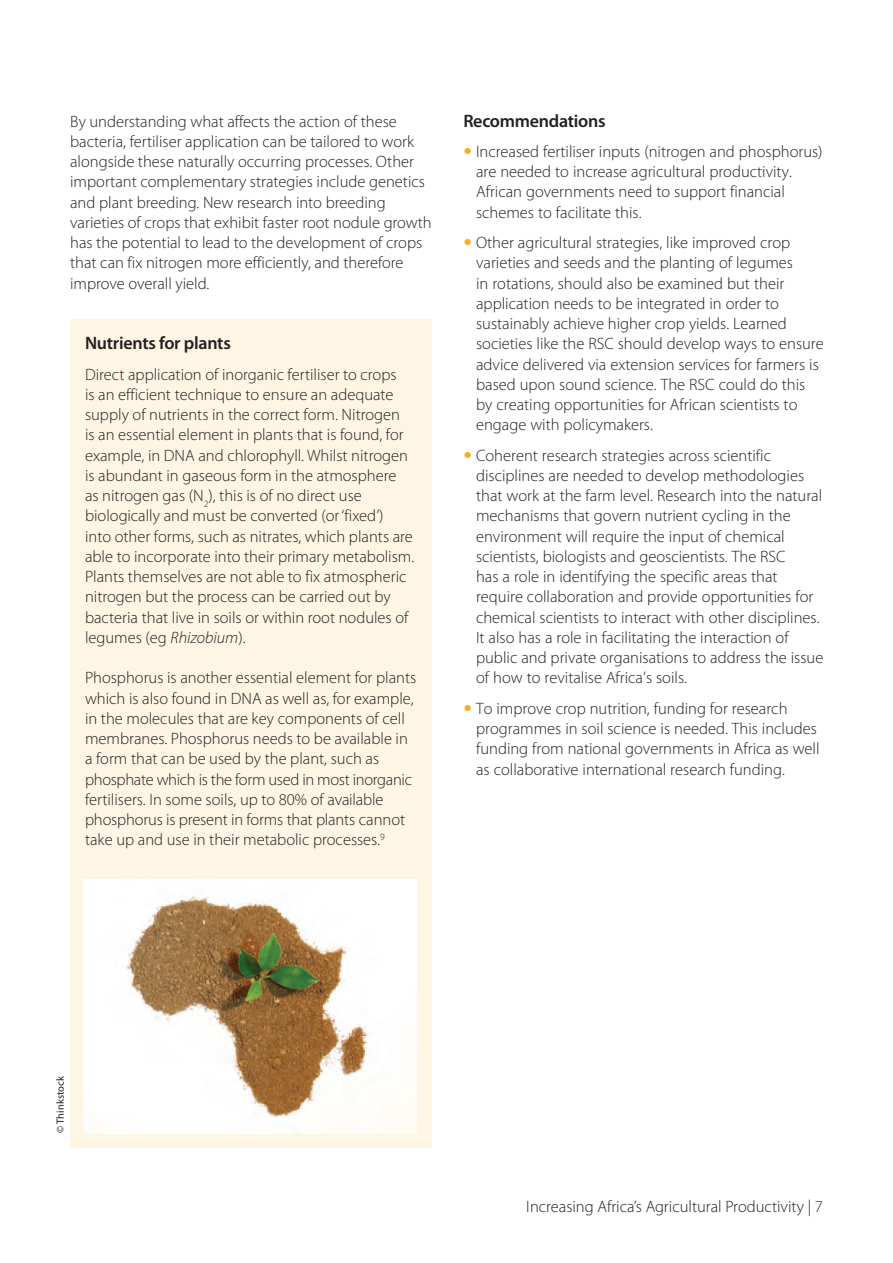
<style>
.page{position:relative;width:893px;height:1263px;background:#fff}
.page>*{position:absolute;margin:0;border:0;box-sizing:border-box;transform-origin:0 0}
.t1{font:600 18px "Myriad Pro";letter-spacing:-.015em;color:#231f20}
.t2{font:300 16.5px/20.2px "Myriad Pro";color:#231f20}
.t3{font:10.5px "Myriad Pro";color:#231f20}
.s1{font-size:34.5px;color:#faad19}
.s2{font-style:italic}
</style>
<div class="page">
<div style="left:70px;top:320px;width:362px;height:828px;background:#fef5e5"></div>
<img style="left:84px;top:879px;width:333px;height:254px">
<p class="t2" style="left:70px;top:111px;width:363px">By understanding what affects the action of these bacteria, fertiliser application can be tailored to work alongside these naturally occurring processes. Other important complementary strategies include genetics and plant breeding. New research into breeding varieties of crops that exhibit faster root nodule growth has the potential to lead to the development of crops that can fix nitrogen more efficiently, and therefore improve overall yield.</p>
<p class="t1" style="left:463px;top:111px;width:144px">Recommendations</p>
<p class="t2" style="left:476px;top:142px;width:348px;text-indent:-13px"><span class="s1">•</span> Increased fertiliser inputs (nitrogen and phosphorus) are needed to increase agricultural productivity.<br>African governments need to support financial schemes to facilitate this.</p>
<p class="t2" style="left:476px;top:233px;width:349px;text-indent:-13px"><span class="s1">•</span> Other agricultural strategies, like improved crop varieties and seeds and the planting of legumes<br>in rotations, should also be examined but their application needs to be integrated in order to sustainably achieve higher crop yields. Learned societies like the RSC should develop ways to ensure advice delivered via extension services for farmers is based upon sound science. The RSC could do this by creating opportunities for African scientists to engage with policymakers.</p>
<p class="t2" style="left:476px;top:445px;width:349px;text-indent:-13px"><span class="s1">•</span> Coherent research strategies across scientific disciplines are needed to develop methodologies that work at the farm level. Research into the natural mechanisms that govern nutrient cycling in the environment will require the input of chemical scientists, biologists and geoscientists. The RSC<br>has a role in identifying the specific areas that require collaboration and provide opportunities for chemical scientists to interact with other disciplines.<br>It also has a role in facilitating the interaction of public and private organisations to address the issue of how to revitalise Africa’s soils.</p>
<p class="t2" style="left:476px;top:698px;width:345px;text-indent:-13px"><span class="s1">•</span> To improve crop nutrition, funding for research programmes in soil science is needed. This includes funding from national governments in Africa as well as collaborative international research funding.</p>
<p class="t1" style="left:85px;top:333px;width:147px">Nutrients for plants</p>
<p class="t2" style="left:85px;top:364px;width:331px">Direct application of inorganic fertiliser to crops<br>is an efficient technique to ensure an adequate supply of nutrients in the correct form. Nitrogen<br>is an essential element in plants that is found, for example, in DNA and chlorophyll. Whilst nitrogen is abundant in gaseous form in the atmosphere<br>as nitrogen gas (N<sub>2</sub>), this is of no direct use biologically and must be converted (or ‘fixed’)<br>into other forms, such as nitrates, which plants are able to incorporate into their primary metabolism.<br>Plants themselves are not able to fix atmospheric nitrogen but the process can be carried out by bacteria that live in soils or within root nodules of legumes (eg <span class="s2">Rhizobium</span>).</p>
<p class="t2" style="left:85px;top:668px;width:333px">Phosphorus is another essential element for plants which is also found in DNA as well as, for example, in the molecules that are key components of cell membranes. Phosphorus needs to be available in a form that can be used by the plant, such as phosphate which is the form used in most inorganic fertilisers. In some soils, up to 80% of available phosphorus is present in forms that plants cannot take up and use in their metabolic processes.<sup>9</sup></p>
<p class="t3" style="left:55px;top:1133px;width:58px;rotate:-90deg">© Thinkstock</p>
<p class="t2" style="left:526px;top:1197px;width:298px">Increasing Africa’s Agricultural Productivity | 7</p>
</div>
